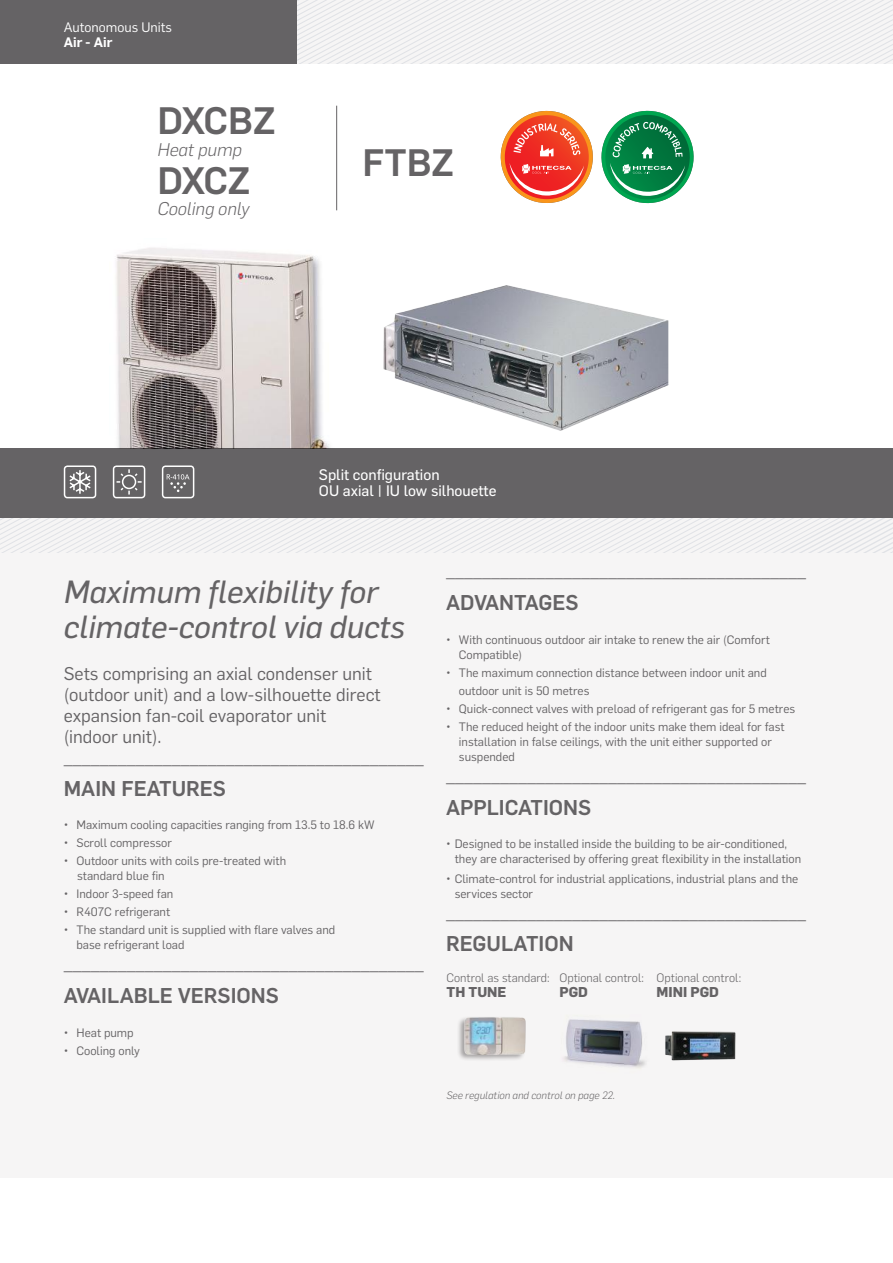
<style>
.page{position:relative;width:893px;height:1263px;background:#fff}
.page>*{position:absolute;margin:0;border:0;box-sizing:border-box;transform-origin:0 0}
.t1{font:500 37.5px "Flama";letter-spacing:-.005em;color:#656365}
.t2{font:italic 31.5px/34.5px "Flama Basic";color:#656365}
.t3{font:500 21px "Flama";color:#656365}
.t4{font:18px/21px "Flama";color:#656365}
.t5{font:italic 300 18px "Flama";color:#656365}
.t6{font:15px/16.5px "Flama Basic";color:#fff}
.t7{font:700 13.95px "Flama";color:#656365}
.t8{font:13.5px "Flama";color:#fff}
.t9{font:600 13.5px "Flama";color:#fff}
.t10{font:12px/15px "Flama";color:#656365}
.t11{font:300 12px "Flama";color:#656365}
.t12{font:italic 300 10.5px "Flama";color:#656365}
</style>
<div class="page">
<div style="left:0;top:517px;width:893px;height:661px;background:#f6f5f5"></div>
<svg style="left:0;top:517px;width:893px;height:36px"></svg>
<div style="left:0;top:448px;width:893px;height:69px;background:#656365"></div>
<div style="left:113px;top:465px;width:32px;height:33px;border:2px solid #fff;border-radius:3px"></div>
<svg style="left:115px;top:468px;width:28px;height:28px"></svg>
<div style="left:64px;top:465px;width:32px;height:33px;border:2px solid #fff;border-radius:3px"></div>
<svg style="left:69px;top:470px;width:22px;height:24px"></svg>
<div style="left:162px;top:465px;width:32px;height:33px;border:2px solid #fff;border-radius:3px"></div>
<svg style="left:167px;top:474px;width:23px;height:18px"></svg>
<div style="left:0;top:0;width:298px;height:64px;background:#656365"></div>
<svg style="left:298px;top:0;width:595px;height:64px"></svg>
<hr style="left:336px;top:106px;width:1px;height:104px;background:#656365">
<img style="left:116px;top:248px;width:214px;height:200px">
<img style="left:383px;top:285px;width:286px;height:146px">
<img style="left:458px;top:1017px;width:68px;height:43px">
<img style="left:563px;top:1019px;width:83px;height:49px">
<img style="left:665px;top:1031px;width:71px;height:30px">
<svg style="left:500px;top:110px;width:194px;height:94px"></svg>
<p class="t8" style="left:64px;top:18px;width:110px">Autonomous Units</p>
<p class="t9" style="left:64px;top:32px;width:50px">Air - Air</p>
<h1 class="t1" style="left:158px;top:94px;width:119px">DXCBZ</h1>
<h3 class="t5" style="left:158px;top:138px;width:86px">Heat pump</h3>
<h1 class="t1" style="left:158px;top:154px;width:94px">DXCZ</h1>
<h3 class="t5" style="left:158px;top:197px;width:94px">Cooling only</h3>
<h1 class="t1" style="left:363px;top:135px;width:93px">FTBZ</h1>
<p class="t6" style="left:319px;top:465px;width:179px">Split configuration<br>OU axial | IU low silhouette</p>
<h2 class="t2" style="left:64px;top:573px;width:343px">Maximum flexibility for climate-control via ducts</h2>
<h3 class="t4" style="left:64px;top:662px;width:362px">Sets comprising an axial condenser unit (outdoor unit) and a low-silhouette direct expansion fan-coil evaporator unit<br>(indoor unit). ________________________________________</h3>
<h3 class="t3" style="left:64px;top:773px;width:164px">MAIN FEATURES</h3>
<p class="t10" style="left:64px;top:817px;width:312px">• Maximum cooling capacities ranging from 13.5 to 18.6 kW</p>
<p class="t10" style="left:64px;top:835px;width:110px">• Scroll compressor</p>
<p class="t10" style="left:77px;top:853px;width:210px;text-indent:-14px">• Outdoor units with coils pre-treated with standard blue fin</p>
<p class="t10" style="left:64px;top:886px;width:111px">• Indoor 3-speed fan</p>
<p class="t10" style="left:64px;top:904px;width:108px">• R407C refrigerant</p>
<p class="t10" style="left:77px;top:922px;width:260px;text-indent:-13px">• The standard unit is supplied with flare valves and base refrigerant load</p>
<h3 class="t4" style="left:64px;top:952px;width:362px">________________________________________</h3>
<h3 class="t3" style="left:64px;top:980px;width:217px">AVAILABLE VERSIONS</h3>
<p class="t10" style="left:64px;top:1025px;width:71px">• Heat pump</p>
<p class="t10" style="left:64px;top:1043px;width:78px">• Cooling only</p>
<h3 class="t4" style="left:446px;top:559px;width:361px">________________________________________</h3>
<h3 class="t3" style="left:446px;top:587px;width:134px">ADVANTAGES</h3>
<p class="t10" style="left:459px;top:632px;width:313px;text-indent:-13px">• With continuous outdoor air intake to renew the air (Comfort<br>Compatible)</p>
<p class="t10" style="left:459px;top:663px;width:309px;line-height:18px;text-indent:-13px">• The maximum connection distance between indoor unit and outdoor unit is 50 metres</p>
<p class="t10" style="left:446px;top:701px;width:351px">• Quick-connect valves with preload of refrigerant gas for 5 metres</p>
<p class="t10" style="left:459px;top:719px;width:327px;text-indent:-13px">• The reduced height of the indoor units make them ideal for fast installation in false ceilings, with the unit either supported or suspended</p>
<h3 class="t4" style="left:446px;top:764px;width:361px">________________________________________</h3>
<h3 class="t3" style="left:446px;top:792px;width:147px">APPLICATIONS</h3>
<p class="t10" style="left:455px;top:836px;width:348px;text-indent:-9px">• Designed to be installed inside the building to be air-conditioned, they are characterised by offering great flexibility in the installation</p>
<p class="t10" style="left:455px;top:870px;width:345px;text-indent:-9px">• Climate-control for industrial applications, industrial plans and the services sector</p>
<h3 class="t4" style="left:446px;top:901px;width:361px">________________________________________</h3>
<h3 class="t3" style="left:446px;top:929px;width:129px">REGULATION</h3>
<p class="t11" style="left:446px;top:970px;width:105px">Control as standard:</p>
<p class="t7" style="left:446px;top:982px;width:61px">TH TUNE</p>
<p class="t11" style="left:559px;top:970px;width:86px">Optional control:</p>
<p class="t7" style="left:559px;top:982px;width:30px">PGD</p>
<p class="t11" style="left:657px;top:970px;width:86px">Optional control:</p>
<p class="t7" style="left:657px;top:982px;width:64px">MINI PGD</p>
<p class="t12" style="left:446px;top:1089px;width:170px">See regulation and control on page 22.</p>
</div>
